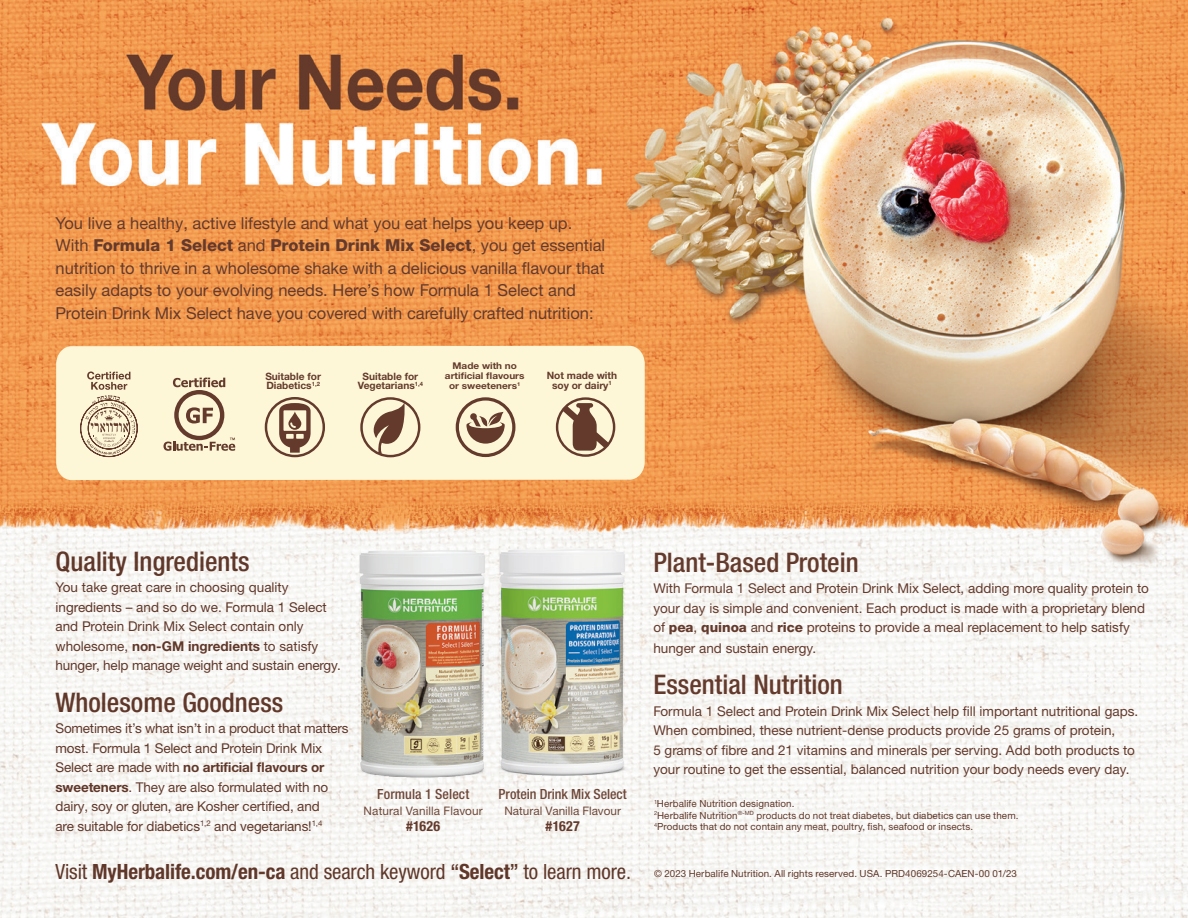
<style>
.page{position:relative;width:1188px;height:918px;background:#fff}
.page>*{position:absolute;margin:0;border:0;box-sizing:border-box;transform-origin:0 0}
.t1{font:500 condensed 27px "Helvetica Neue LTW1 G";color:#643a2c}
.t2{font:condensed 21px "Helvetica Neue LTW1 G";letter-spacing:-.005em;color:#643a2c}
.t3{font:16.5px/22.5px "Helvetica Neue LTW1 G";color:#643a2c}
.t4{font:500 condensed 13.95px "Helvetica Neue LT Std";color:#6f4738}
.t5{font:700 condensed 13.95px "Helvetica Neue LT Std";letter-spacing:.02em;color:#643a2c}
.t6{font:13.5px/19.5px "Helvetica Neue LTW1 G";color:#643a2c}
.t7{font:11.7px "Helvetica Neue LT Std";letter-spacing:.005em;color:#6f4738}
.t8{font:700 10.2px/9.6px "Helvetica Neue LT Std";color:#633a2c;text-align:center}
.t9{font:9.75px/11.4px "Helvetica Neue LTW1 G";letter-spacing:.01em;color:#643a2c}
.t10{font:700 9.3px/10.1px "Helvetica Neue LT Std";color:#633a2c;text-align:center;scale:1.08 1}
.s1{font-weight:800}
.s2{font-weight:700}
.s3{font-weight:500}
</style>
<div class="page">
<img style="left:0;top:0;width:1188px;height:918px">
<div style="left:56px;top:346px;width:589px;height:134px;background:#fef7d7"></div>
<img style="left:482px;top:539px;width:165px;height:255px">
<img style="left:342px;top:541px;width:165px;height:254px">
<svg style="left:456px;top:397px;width:59px;height:60px"></svg>
<svg style="left:265px;top:397px;width:60px;height:60px"></svg>
<svg style="left:360px;top:397px;width:60px;height:60px"></svg>
<svg style="left:163px;top:378px;width:72px;height:73px"></svg>
<svg style="left:556px;top:397px;width:59px;height:60px"></svg>
<svg style="left:80px;top:372px;width:58px;height:86px"></svg>
<p class="t3" style="left:56px;top:212px;width:551px">You live a healthy, active lifestyle and what you eat helps you keep up.<br>With <span class="s1">Formula 1 Select</span> and <span class="s1">Protein Drink Mix Select</span>, you get essential nutrition to thrive in a wholesome shake with a delicious vanilla flavour that easily adapts to your evolving needs. Here’s how Formula 1 Select and Protein Drink Mix Select have you covered with carefully crafted nutrition:</p>
<p class="t8" style="left:265px;top:371px;width:57px;text-align:left">Suitable for<br>Diabetics<sup>1,2</sup></p>
<p class="t8" style="left:358px;top:371px;width:67px">Suitable for<br>Vegetarians<sup>1,4</sup></p>
<p class="t10" style="left:445px;top:361px;width:75px">Made with no artificial flavours or sweeteners<sup>1</sup></p>
<p class="t8" style="left:547px;top:371px;width:72px">Not made with soy or dairy<sup>1</sup></p>
<h1 class="t1" style="left:56px;top:545px;width:196px">Quality Ingredients</h1>
<p class="t6" style="left:56px;top:578px;width:287px">You take great care in choosing quality ingredients – and so do we. Formula 1 Select and Protein Drink Mix Select contain only wholesome, <span class="s2">non-GM ingredients</span> to satisfy hunger, help manage weight and sustain energy.</p>
<h1 class="t1" style="left:56px;top:687px;width:229px">Wholesome Goodness</h1>
<p class="t6" style="left:56px;top:719px;width:295px">Sometimes it’s what isn’t in a product that matters most. Formula 1 Select and Protein Drink Mix Select are made with <span class="s2">no artificial flavours or sweeteners</span>. They are also formulated with no dairy, soy or gluten, are Kosher certified, and<br>are suitable for diabetics<sup>1,2</sup> and vegetarians!<sup>1,4</sup></p>
<h2 class="t2" style="left:56px;top:859px;width:577px">Visit <span class="s2">MyHerbalife.com/en-ca</span> and search keyword <span class="s3">“</span><span class="s2">Select</span><span class="s3">”</span> to learn more.</h2>
<p class="t4" style="left:377px;top:786px;width:94px">Formula 1 Select</p>
<p class="t7" style="left:364px;top:804px;width:121px">Natural Vanilla Flavour</p>
<p class="t5" style="left:406px;top:818px;width:36px">#1626</p>
<p class="t4" style="left:499px;top:786px;width:130px">Protein Drink Mix Select</p>
<p class="t7" style="left:504px;top:804px;width:118px">Natural Vanilla Flavour</p>
<p class="t5" style="left:546px;top:818px;width:36px">#1627</p>
<h1 class="t1" style="left:653px;top:546px;width:207px">Plant-Based Protein</h1>
<p class="t6" style="left:653px;top:579px;width:497px">With Formula 1 Select and Protein Drink Mix Select, adding more quality protein to your day is simple and convenient. Each product is made with a proprietary blend of <span class="s1">pea</span>, <span class="s1">quinoa</span> and <span class="s1">rice</span> proteins to provide a meal replacement to help satisfy</p>
<p class="t6" style="left:653px;top:639px;width:164px">hunger and sustain energy.</p>
<h1 class="t1" style="left:653px;top:668px;width:191px">Essential Nutrition</h1>
<p class="t6" style="left:653px;top:701px;width:486px">Formula 1 Select and Protein Drink Mix Select help fill important nutritional gaps.<br>When combined, these nutrient-dense products provide 25 grams of protein,<br>5 grams of fibre and 21 vitamins and minerals per serving. Add both products to your routine to get the essential, balanced nutrition your body needs every day.</p>
<p class="t9" style="left:654px;top:798px;width:366px"><sup>1</sup>Herbalife Nutrition designation.<br><sup>2</sup>Herbalife Nutrition<sup>®-MD</sup> products do not treat diabetes, but diabetics can use them.<br><sup>4</sup>Products that do not contain any meat, poultry, fish, seafood or insects.</p>
<p class="t9" style="left:654px;top:868px;width:365px">© 2023 Herbalife Nutrition. All rights reserved. USA. PRD4069254-CAEN-00 01/23</p>
</div>
